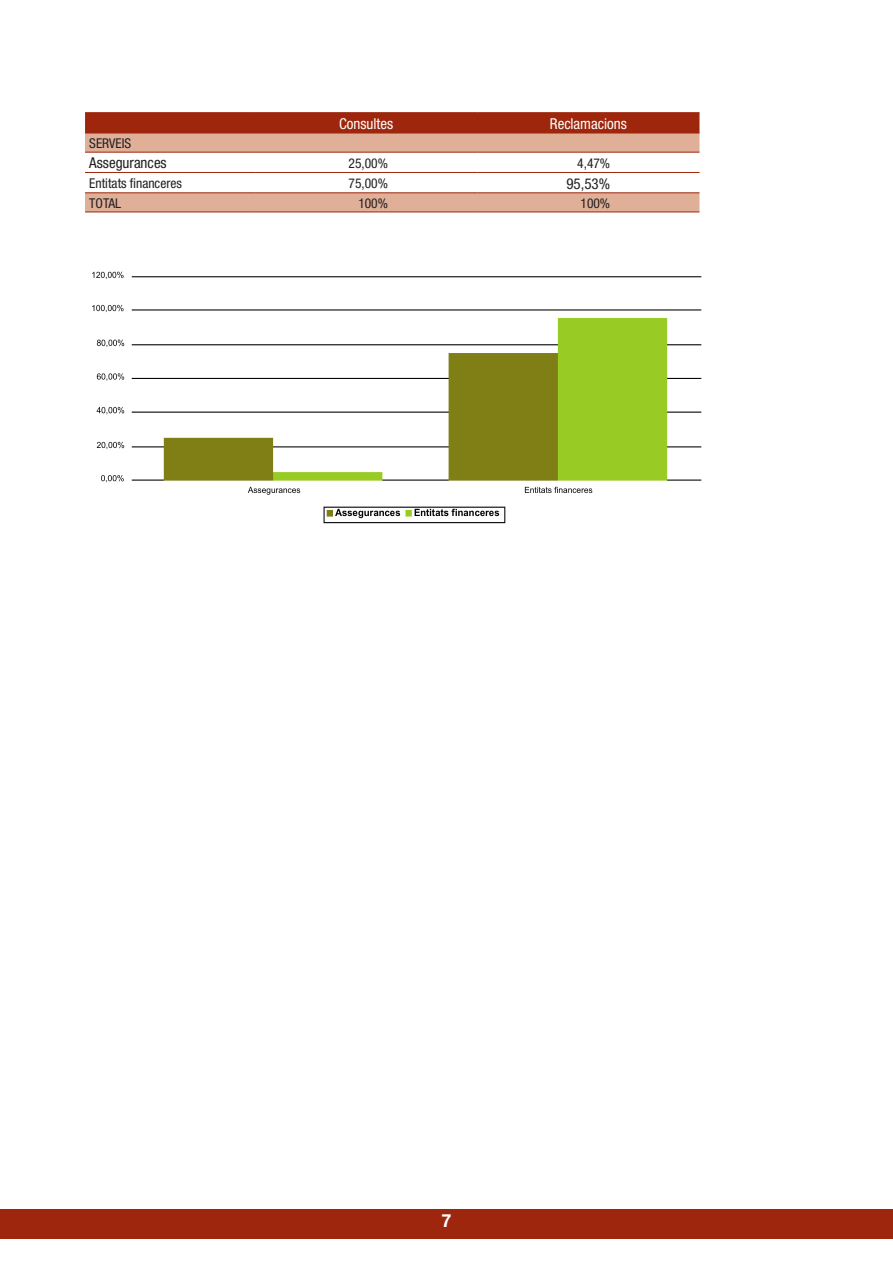
<style>
.page{position:relative;width:893px;height:1263px;background:#fff}
.page>*{position:absolute;margin:0;border:0;box-sizing:border-box;transform-origin:0 0}
.t1{font:700 18px "Helvetica Neue";color:#fff}
.t2{font:condensed 15px "Helvetica Neue";color:#fff}
.t3{font:condensed 15px "Helvetica Neue";color:#231f20}
.t4{font:condensed 13.5px "Helvetica Neue";color:#231f20}
</style>
<div class="page">
<div style="left:0;top:1209px;width:893px;height:30px;background:#9e260d"></div>
<div style="left:85px;top:113px;width:614px;height:20px;background:#9e260d"></div>
<svg style="left:85px;top:134px;width:614px;height:78px"></svg>
<hr style="left:85px;top:172px;width:170px;height:1px;background:#9e260d">
<hr style="left:255px;top:172px;width:222px;height:1px;background:#9e260d">
<hr style="left:477px;top:172px;width:222px;height:1px;background:#9e260d">
<hr style="left:85px;top:112px;width:170px;height:1px;background:#9e260d">
<hr style="left:255px;top:112px;width:222px;height:1px;background:#9e260d">
<hr style="left:477px;top:112px;width:222px;height:1px;background:#9e260d">
<hr style="left:85px;top:133px;width:170px;height:1px;background:#9e260d">
<hr style="left:255px;top:133px;width:222px;height:1px;background:#9e260d">
<hr style="left:477px;top:133px;width:222px;height:1px;background:#9e260d">
<hr style="left:85px;top:152px;width:170px;height:1px;background:#9e260d">
<hr style="left:255px;top:152px;width:222px;height:1px;background:#9e260d">
<hr style="left:477px;top:152px;width:222px;height:1px;background:#9e260d">
<hr style="left:85px;top:192px;width:170px;height:1px;background:#9e260d">
<hr style="left:255px;top:192px;width:222px;height:1px;background:#9e260d">
<hr style="left:477px;top:192px;width:222px;height:1px;background:#9e260d">
<hr style="left:85px;top:212px;width:170px;height:1px;background:#9e260d">
<hr style="left:255px;top:212px;width:222px;height:1px;background:#9e260d">
<hr style="left:477px;top:212px;width:222px;height:1px;background:#9e260d">
<img style="left:92px;top:271px;width:610px;height:253px">
<p class="t2" style="left:339px;top:115px;width:56px">Consultes</p>
<p class="t2" style="left:550px;top:115px;width:78px">Reclamacions</p>
<p class="t4" style="left:89px;top:135px;width:43px">SERVEIS</p>
<p class="t3" style="left:89px;top:154px;width:79px">Assegurances</p>
<p class="t4" style="left:349px;top:155px;width:41px">25,00%</p>
<p class="t4" style="left:577px;top:155px;width:34px">4,47%</p>
<p class="t4" style="left:89px;top:175px;width:94px">Entitats financeres</p>
<p class="t4" style="left:349px;top:175px;width:41px">75,00%</p>
<p class="t3" style="left:566px;top:175px;width:45px">95,53%</p>
<p class="t4" style="left:89px;top:195px;width:34px">TOTAL</p>
<p class="t4" style="left:358px;top:195px;width:31px">100%</p>
<p class="t4" style="left:580px;top:195px;width:31px">100%</p>
<h1 class="t1" style="left:441px;top:1209px;width:12px">7</h1>
</div>
